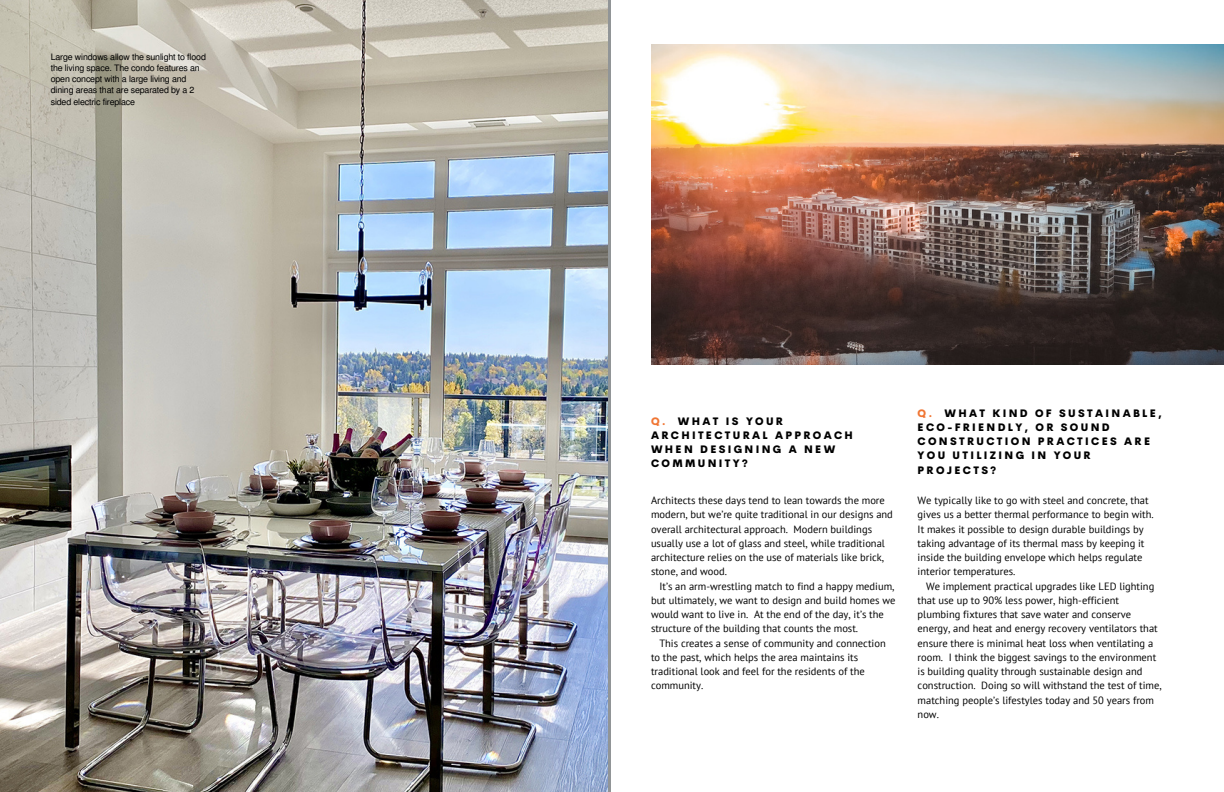
<style>
.page{position:relative;width:1224px;height:792px;background:#fff}
.page>*{position:absolute;margin:0;border:0;box-sizing:border-box;transform-origin:0 0}
.t1{font:10.5px/14.2px "PT Sans";color:#000}
.t2{font:800 10.5px/14.2px "Cerebri Sans";letter-spacing:.22em;color:#000}
.t3{font:8.8px/11.3px "Mukti";letter-spacing:-.015em;color:#000}
.s1{color:#f07634}
</style>
<div class="page">
<hr style="left:608px;top:0;width:3px;height:792px;background:#919597">
<img style="left:651px;top:45px;width:573px;height:319px">
<img style="left:0;top:0;width:608px;height:792px">
<p class="t3" style="left:51px;top:50px;width:157px">Large windows allow the sunlight to flood the living space. The condo features an open concept with a large living and dining areas that are separated by a 2 sided electric fireplace</p>
<p class="t2" style="left:651px;top:414px;width:204px"><span class="s1">Q.</span> WHAT IS YOUR<br>ARCHITECTURAL APPROACH<br>WHEN DESIGNING A NEW<br>COMMUNITY?</p>
<p class="t2" style="left:918px;top:406px;width:246px"><span class="s1">Q.</span> WHAT KIND OF SUSTAINABLE,<br>ECO-FRIENDLY, OR SOUND<br>CONSTRUCTION PRACTICES ARE<br>YOU UTILIZING IN YOUR<br>PROJECTS?</p>
<p class="t1" style="left:651px;top:493px;width:243px">Architects these days tend to lean towards the more modern, but we’re quite traditional in our designs and overall architectural approach. Modern buildings usually use a lot of glass and steel, while traditional architecture relies on the use of materials like brick, stone, and wood.</p>
<p class="t1" style="left:651px;top:579px;width:246px;text-indent:8px">It’s an arm-wrestling match to find a happy medium, but ultimately, we want to design and build homes we would want to live in. At the end of the day, it’s the structure of the building that counts the most.</p>
<p class="t1" style="left:651px;top:636px;width:236px;text-indent:8px">This creates a sense of community and connection to the past, which helps the area maintains its traditional look and feel for the residents of the community.</p>
<p class="t1" style="left:918px;top:493px;width:238px">We typically like to go with steel and concrete, that gives us a better thermal performance to begin with.</p>
<p class="t1" style="left:918px;top:522px;width:228px">It makes it possible to design durable buildings by taking advantage of its thermal mass by keeping it inside the building envelope which helps regulate interior temperatures.</p>
<p class="t1" style="left:918px;top:579px;width:246px;text-indent:8px">We implement practical upgrades like LED lighting that use up to 90% less power, high-efficient plumbing fixtures that save water and conserve energy, and heat and energy recovery ventilators that ensure there is minimal heat loss when ventilating a room. I think the biggest savings to the environment is building quality through sustainable design and construction. Doing so will withstand the test of time, matching people’s lifestyles today and 50 years from now.</p>
</div>
